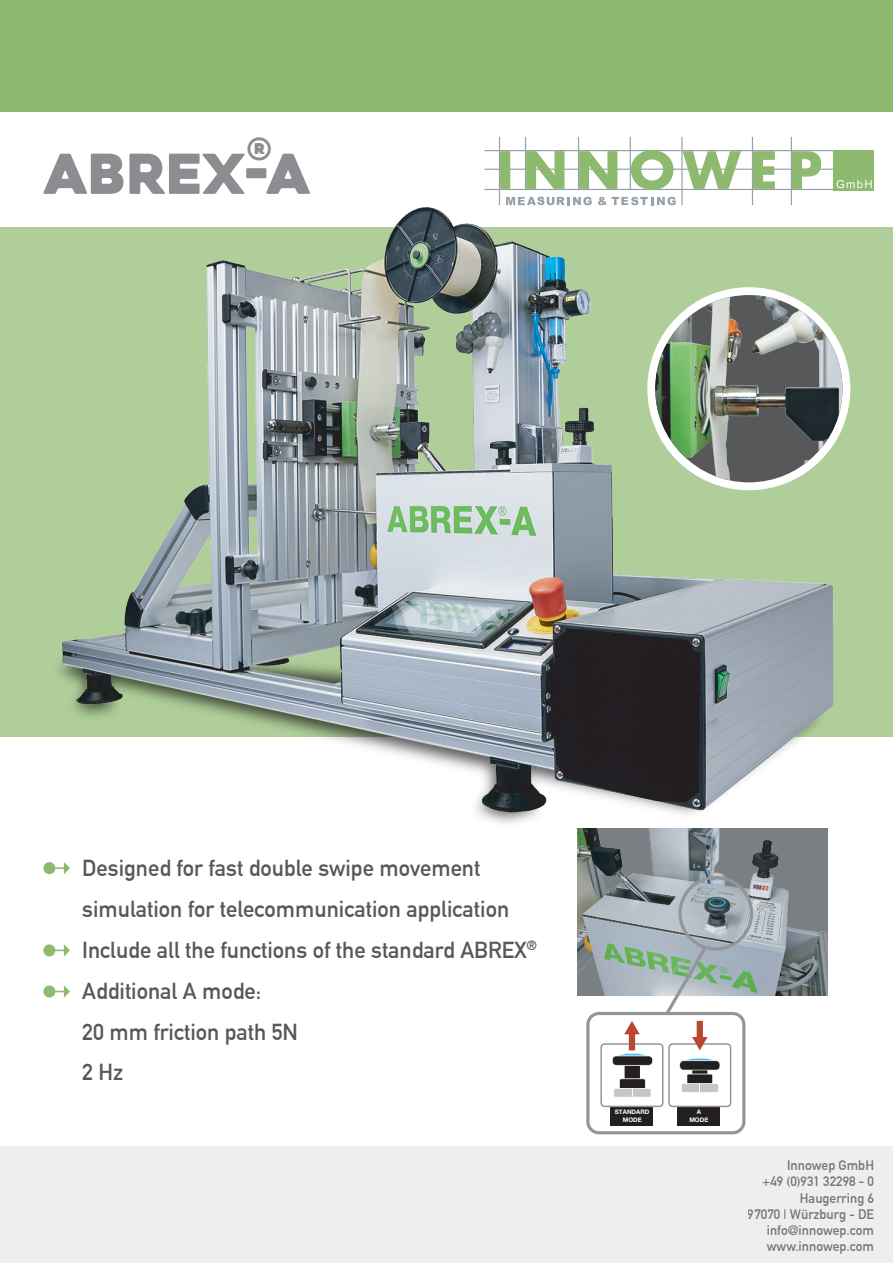
<style>
.page{position:relative;width:893px;height:1263px;background:#fff}
.page>*{position:absolute;margin:0;border:0;box-sizing:border-box;transform-origin:0 0}
.t1{font:55.05px "Heavitas";color:#8b8d90}
.t2{font:30.9px "Heavitas";color:#8b8d90}
.t3{font:700 22.65px/40.8px "DIN Alternate";color:#57585a}
.t4{font:700 13.5px/16.2px "DIN Alternate";color:#57585a;text-align:right}
.t5{font:700 6.15px/7.8px "Helvetica Neue";color:#fff;text-align:center}
</style>
<div class="page">
<svg style="left:498px;top:137px;width:294px;height:9px"></svg>
<div style="left:0;top:0;width:893px;height:111px;background:#8dba6e"></div>
<img style="left:0;top:146px;width:893px;height:683px">
<div style="left:0;top:1146px;width:893px;height:117px;background:#eee"></div>
<div style="left:43px;top:862px;width:12px;height:12px;background:#8dba6e;border-radius:50%"></div>
<div style="left:43px;top:944px;width:12px;height:12px;background:#8dba6e;border-radius:50%"></div>
<div style="left:43px;top:985px;width:12px;height:12px;background:#8dba6e;border-radius:50%"></div>
<svg style="left:51px;top:862px;width:19px;height:12px"></svg>
<svg style="left:51px;top:944px;width:19px;height:12px"></svg>
<svg style="left:51px;top:985px;width:19px;height:13px"></svg>
<div style="left:647px;top:287px;width:203px;height:203px;background:#fff;border-radius:50%"></div>
<img style="left:655px;top:295px;width:187px;height:187px;border-radius:94px">
<img style="left:577px;top:829px;width:251px;height:167px">
<div style="left:677px;top:1102px;width:43px;height:23px;background:#231f20"></div>
<div style="left:610px;top:1102px;width:43px;height:23px;background:#231f20"></div>
<div style="left:601px;top:1044px;width:62px;height:62px;background:#fff;border-radius:4px"></div>
<div style="left:600px;top:1043px;width:63px;height:64px;border:2px solid #939598;border-radius:4px"></div>
<svg style="left:612px;top:1021px;width:41px;height:76px"></svg>
<div style="left:669px;top:1044px;width:62px;height:62px;background:#fff;border-radius:4px"></div>
<div style="left:668px;top:1043px;width:63px;height:64px;border:2px solid #939598;border-radius:4px"></div>
<svg style="left:679px;top:1058px;width:41px;height:34px"></svg>
<div style="left:678px;top:876px;width:75px;height:74px;border:3px solid #939598;border-radius:50%"></div>
<div style="left:586px;top:1012px;width:159px;height:122px;border:3px solid #939598;border-radius:11px"></div>
<svg style="left:663px;top:943px;width:47px;height:107px"></svg>
<h2 class="t2" style="left:248px;top:130px;width:26px">®</h2>
<h1 class="t1" style="left:45px;top:140px;width:268px">ABREX-A</h1>
<p class="t3" style="left:82px;top:846px;width:456px">Designed for fast double swipe movement simulation for telecommunication application<br>Include all the functions of the standard ABREX<sup>®<br></sup>Additional A mode:<br>20 mm friction path 5N<br>2 Hz</p>
<p class="t5" style="left:615px;top:1108px;width:36px">STANDARD<br>MODE</p>
<p class="t5" style="left:689px;top:1108px;width:21px">A<br>MODE</p>
<p class="t4" style="left:748px;top:1156px;width:128px">Innowep GmbH<br>+49 (0)931 32298 - 0<br>Haugerring 6<br>97070 | Würzburg - DE info@innowep.com www.innowep.com</p>
</div>
